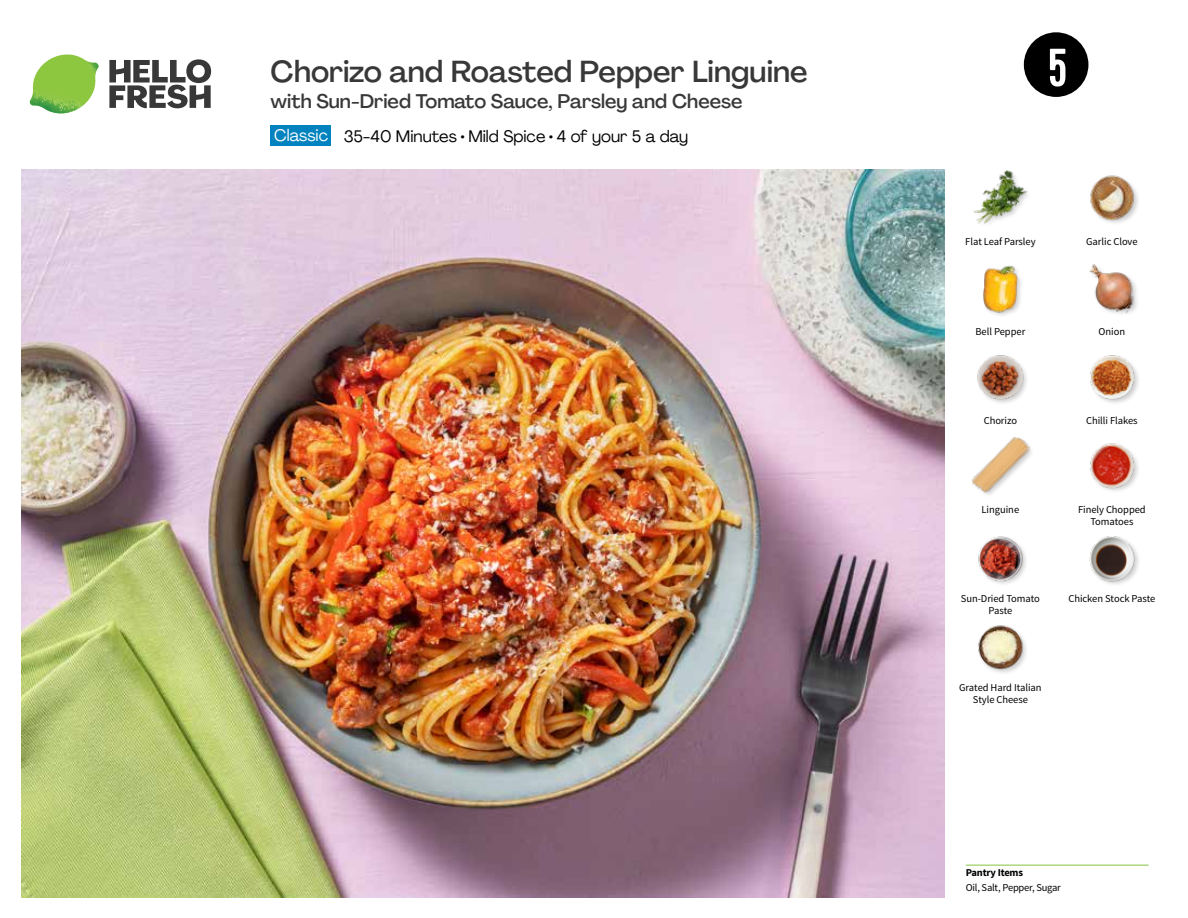
<style>
.page{position:relative;width:1188px;height:918px;background:#fff}
.page>*{position:absolute;margin:0;border:0;box-sizing:border-box;transform-origin:0 0}
.t1{font:54px "Kapra";color:#fff}
.t2{font:500 30px "Agrandir";color:#383839}
.t3{font:500 19.5px "Agrandir";color:#383839}
.t4{font:16.5px "Agrandir";color:#000}
.t5{font:10.5px/12px "Source Sans Pro";letter-spacing:-.005em;color:#000;text-align:center}
.t6{font:700 10.5px "Source Sans Pro";letter-spacing:-.02em;color:#000}
.s1{color:#fff}
</style>
<div class="page">
<svg style="left:109px;top:59px;width:102px;height:49px"></svg>
<img style="left:30px;top:55px;width:69px;height:59px">
<img style="left:21px;top:170px;width:924px;height:728px">
<hr style="left:966px;top:865px;width:183px;height:1px;background:#82c341">
<div style="left:271px;top:126px;width:60px;height:20px;background:#0083be"></div>
<img style="left:978px;top:536px;width:48px;height:48px">
<img style="left:978px;top:625px;width:48px;height:48px">
<img style="left:1089px;top:536px;width:50px;height:49px">
<img style="left:977px;top:355px;width:50px;height:48px">
<img style="left:972px;top:437px;width:57px;height:57px">
<img style="left:1090px;top:443px;width:48px;height:48px">
<img style="left:1090px;top:355px;width:48px;height:48px">
<img style="left:973px;top:170px;width:55px;height:54px">
<img style="left:983px;top:265px;width:38px;height:51px">
<img style="left:1090px;top:175px;width:48px;height:48px">
<img style="left:1089px;top:264px;width:48px;height:50px">
<svg style="left:1023px;top:32px;width:66px;height:65px"></svg>
<h2 class="t2" style="left:271px;top:53px;width:539px">Chorizo and Roasted Pepper Linguine</h2>
<h1 class="t1" style="left:1048px;top:37px;width:20px">5</h1>
<h3 class="t3" style="left:271px;top:89px;width:473px">with Sun-Dried Tomato Sauce, Parsley and Cheese</h3>
<h3 class="t4" style="left:274px;top:126px;width:416px"><span class="s1">Classic</span> 35-40 Minutes • Mild Spice • 4 of your 5 a day</h3>
<p class="t5" style="left:965px;top:235px;width:72px">Flat Leaf Parsley</p>
<p class="t5" style="left:1086px;top:235px;width:53px">Garlic Clove</p>
<p class="t5" style="left:976px;top:326px;width:51px">Bell Pepper</p>
<p class="t5" style="left:1099px;top:326px;width:28px">Onion</p>
<p class="t5" style="left:984px;top:415px;width:35px">Chorizo</p>
<p class="t5" style="left:1086px;top:415px;width:53px">Chilli Flakes</p>
<p class="t5" style="left:982px;top:504px;width:39px">Linguine</p>
<p class="t5" style="left:1078px;top:504px;width:69px">Finely Chopped<br>Tomatoes</p>
<p class="t5" style="left:961px;top:592px;width:81px">Sun-Dried Tomato</p>
<p class="t5" style="left:1068px;top:592px;width:89px">Chicken Stock Paste</p>
<p class="t5" style="left:989px;top:604px;width:25px">Paste</p>
<p class="t5" style="left:959px;top:681px;width:84px">Grated Hard Italian<br>Style Cheese</p>
<p class="t6" style="left:966px;top:866px;width:59px">Pantry Items</p>
<p class="t5" style="left:966px;top:881px;width:97px">Oil, Salt, Pepper, Sugar</p>
</div>
